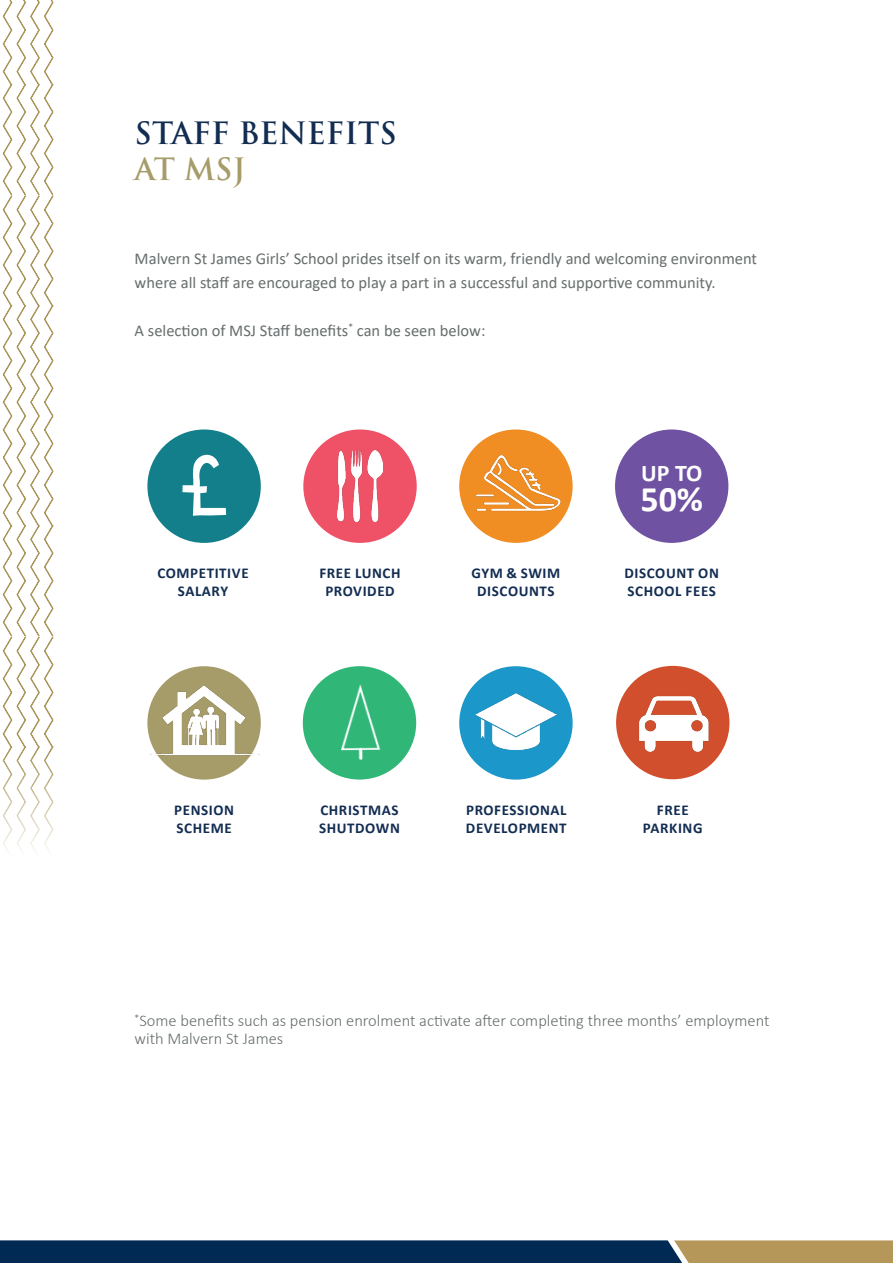
<style>
.page{position:relative;width:893px;height:1263px;background:#fff}
.page>*{position:absolute;margin:0;border:0;box-sizing:border-box;transform-origin:0 0}
.t1{font:90px "Blockhead Unplugged";color:#fff}
.t2{font:700 36px "Calibri";color:#fff}
.t3{font:700 30px "Trajan Pro";color:#132d52}
.t4{font:700 30px "Trajan Pro";color:#a69c69}
.t5{font:700 24px "Calibri";color:#fff}
.t6{font:16.5px/24px "Calibri";color:#676e6d}
.t7{font:300 16.5px/18px "Calibri";color:#676e6d}
.t8{font:700 15px/18px "Calibri";letter-spacing:.04em;color:#132d52}
</style>
<div class="page">
<div style="left:303px;top:666px;width:113px;height:113px;background:#30b677;border-radius:50%"></div>
<img style="left:342px;top:684px;width:39px;height:76px">
<div style="left:147px;top:429px;width:114px;height:114px;background:#137f8a;border-radius:50%"></div>
<div style="left:303px;top:429px;width:114px;height:114px;background:#ef5267;border-radius:50%"></div>
<div style="left:459px;top:429px;width:114px;height:114px;background:#f08d23;border-radius:50%"></div>
<div style="left:147px;top:666px;width:114px;height:114px;background:#a69c69;border-radius:50%"></div>
<div style="left:459px;top:666px;width:114px;height:114px;background:#1b97c9;border-radius:50%"></div>
<img style="left:337px;top:450px;width:46px;height:72px">
<img style="left:477px;top:437px;width:95px;height:104px">
<svg style="left:0;top:1240px;width:893px;height:23px"></svg>
<img style="left:147px;top:668px;width:114px;height:97px">
<svg style="left:3px;top:0;width:51px;height:852px"></svg>
<img style="left:476px;top:693px;width:80px;height:56px">
<div style="left:615px;top:429px;width:113px;height:114px;background:#6f52a1;border-radius:50%"></div>
<div style="left:616px;top:666px;width:113px;height:113px;background:#d14f2c;border-radius:50%"></div>
<img style="left:631px;top:676px;width:90px;height:91px">
<p class="t3" style="left:135px;top:114px;width:264px">STAFF BENEFITS</p>
<p class="t4" style="left:135px;top:150px;width:112px">AT MSJ</p>
<p class="t6" style="left:135px;top:246px;width:624px">Malvern St James Girls’ School prides itself on its warm, friendly and welcoming environment where all staff are encouraged to play a part in a successful and supportive community.</p>
<p class="t6" style="left:135px;top:318px;width:352px">A selection of MSJ Staff benefits<sup>*</sup> can be seen below:</p>
<p class="t1" style="left:177px;top:413px;width:52px">£</p>
<p class="t8" style="left:157px;top:564px;width:93px;text-align:center">COMPETITIVE<br>SALARY</p>
<p class="t8" style="left:319px;top:564px;width:83px">FREE LUNCH</p>
<p class="t8" style="left:325px;top:582px;width:71px">PROVIDED</p>
<p class="t8" style="left:472px;top:564px;width:90px">GYM &amp; SWIM</p>
<p class="t8" style="left:477px;top:582px;width:79px">DISCOUNTS</p>
<p class="t5" style="left:641px;top:456px;width:63px">UP TO</p>
<p class="t2" style="left:640px;top:474px;width:64px">50%</p>
<p class="t8" style="left:625px;top:564px;width:96px">DISCOUNT ON</p>
<p class="t8" style="left:628px;top:582px;width:90px">SCHOOL FEES</p>
<p class="t8" style="left:174px;top:801px;width:61px">PENSION</p>
<p class="t8" style="left:177px;top:819px;width:57px">SCHEME</p>
<p class="t8" style="left:319px;top:801px;width:82px">CHRISTMAS<br>SHUTDOWN</p>
<p class="t8" style="left:466px;top:801px;width:102px">PROFESSIONAL<br>DEVELOPMENT</p>
<p class="t8" style="left:657px;top:800px;width:33px">FREE</p>
<p class="t8" style="left:643px;top:818px;width:61px">PARKING</p>
<p class="t7" style="left:135px;top:1011px;width:636px"><sup>*</sup>Some benefits such as pension enrolment activate after completing three months’ employment with Malvern St James</p>
</div>
